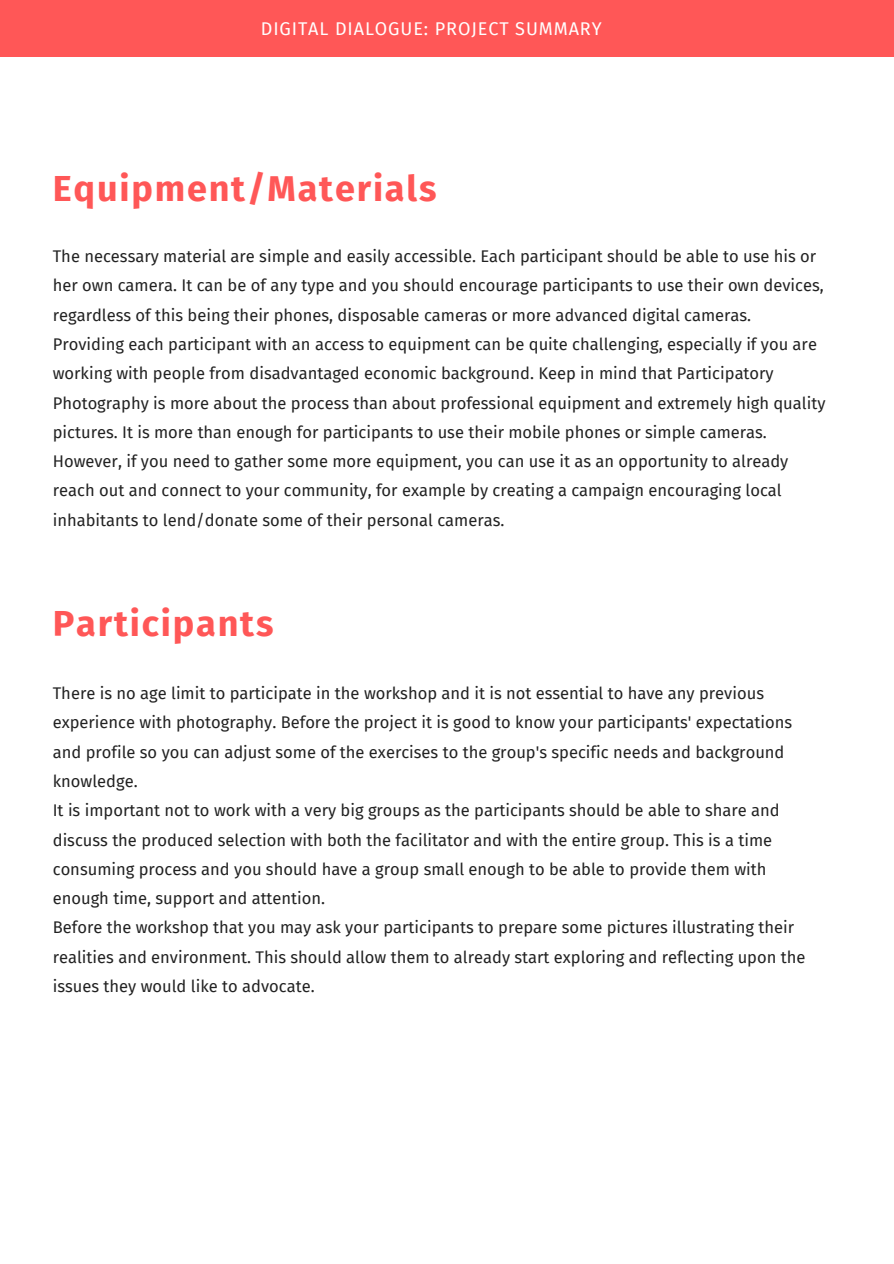
<style>
.page{position:relative;width:894px;height:1264px;background:#fff}
.page>*{position:absolute;margin:0;border:0;box-sizing:border-box;transform-origin:0 0}
.t1{font:700 36px "Fira Sans";letter-spacing:.05em;color:#ff5757}
.t2{font:18px "Fira Sans";letter-spacing:.05em;color:#fff}
.t3{font:16.5px/29.2px "Fira Sans";color:#222}
</style>
<div class="page">
<div style="left:0;top:0;width:893px;height:56px;background:#ff5757"></div>
<p class="t2" style="left:261px;top:18px;width:342px">DIGITAL DIALOGUE: PROJECT SUMMARY</p>
<h1 class="t1" style="left:53px;top:168px;width:385px">Equipment/Materials</h1>
<p class="t3" style="left:53px;top:242px;width:774px">The necessary material are simple and easily accessible. Each participant should be able to use his or her own camera. It can be of any type and you should encourage participants to use their own devices, regardless of this being their phones, disposable cameras or more advanced digital cameras.<br>Providing each participant with an access to equipment can be quite challenging, especially if you are working with people from disadvantaged economic background. Keep in mind that Participatory Photography is more about the process than about professional equipment and extremely high quality pictures. It is more than enough for participants to use their mobile phones or simple cameras.<br>However, if you need to gather some more equipment, you can use it as an opportunity to already reach out and connect to your community, for example by creating a campaign encouraging local inhabitants to lend/donate some of their personal cameras.</p>
<h1 class="t1" style="left:53px;top:602px;width:222px">Participants</h1>
<p class="t3" style="left:53px;top:679px;width:754px">There is no age limit to participate in the workshop and it is not essential to have any previous experience with photography. Before the project it is good to know your participants' expectations and profile so you can adjust some of the exercises to the group's specific needs and background knowledge.<br>It is important not to work with a very big groups as the participants should be able to share and discuss the produced selection with both the facilitator and with the entire group. This is a time consuming process and you should have a group small enough to be able to provide them with enough time, support and attention.<br>Before the workshop that you may ask your participants to prepare some pictures illustrating their realities and environment. This should allow them to already start exploring and reflecting upon the issues they would like to advocate.</p>
</div>
